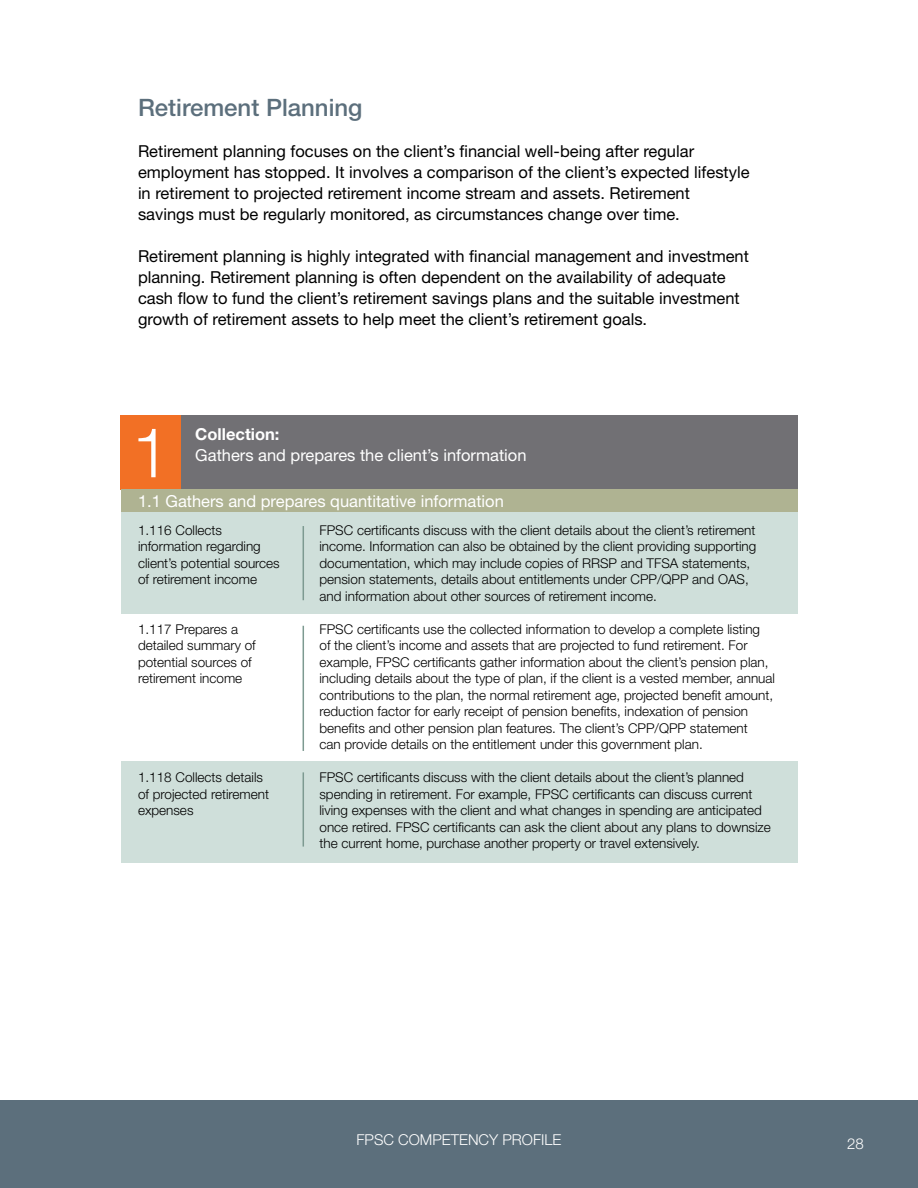
<style>
.page{position:relative;width:918px;height:1188px;background:#fff}
.page>*{position:absolute;margin:0;border:0;box-sizing:border-box;transform-origin:0 0}
.t1{font:300 69px "Helvetica Neue LT Std";color:#fff}
.t2{font:500 24px "Helvetica Neue LT Std";color:#5c6f7c}
.t3{font:16.5px/21px "Helvetica Neue LT Std";color:#000}
.t4{font:16.5px "Helvetica Neue LT Std";color:#fff}
.t5{font:700 16.5px "Helvetica Neue LT Std";color:#fff}
.t6{font:300 15px "Helvetica Neue LT Std";color:#fff}
.t7{font:300 13.5px/16.5px "Helvetica Neue LT Std";color:#000}
</style>
<div class="page">
<div style="left:0;top:1100px;width:918px;height:88px;background:#5c6f7c"></div>
<div style="left:121px;top:512px;width:676px;height:101px;background:#cfdfda"></div>
<div style="left:121px;top:762px;width:676px;height:101px;background:#cfdfda"></div>
<div style="left:121px;top:415px;width:60px;height:75px;background:#f27025"></div>
<div style="left:181px;top:415px;width:616px;height:75px;background:#717074"></div>
<hr style="left:303px;top:626px;width:1px;height:125px;background:#7d9a91">
<hr style="left:303px;top:526px;width:1px;height:74px;background:#7d9a91">
<hr style="left:303px;top:772px;width:1px;height:75px;background:#7d9a91">
<div style="left:121px;top:490px;width:676px;height:22px;background:#afb392"></div>
<h2 class="t2" style="left:138px;top:93px;width:226px">Retirement Planning</h2>
<p class="t3" style="left:138px;top:141px;width:613px">Retirement planning focuses on the client’s financial well-being after regular employment has stopped. It involves a comparison of the client’s expected lifestyle in retirement to projected retirement income stream and assets. Retirement savings must be regularly monitored, as circumstances change over time.</p>
<p class="t3" style="left:138px;top:246px;width:612px">Retirement planning is highly integrated with financial management and investment planning. Retirement planning is often dependent on the availability of adequate cash flow to fund the client’s retirement savings plans and the suitable investment growth of retirement assets to help meet the client’s retirement goals.</p>
<h1 class="t1" style="left:132px;top:411px;width:40px">1</h1>
<p class="t5" style="left:195px;top:424px;width:86px">Collection:</p>
<p class="t4" style="left:195px;top:445px;width:333px">Gathers and prepares the client’s information</p>
<p class="t4" style="left:138px;top:491px;width:367px">1.1 Gathers and prepares quantitative information</p>
<p class="t7" style="left:138px;top:522px;width:143px">1.116 Collects information regarding client’s potential sources of retirement income</p>
<p class="t7" style="left:138px;top:621px;width:119px">1.117 Prepares a detailed summary of potential sources of retirement income</p>
<p class="t7" style="left:138px;top:769px;width:133px">1.118 Collects details of projected retirement expenses</p>
<p class="t7" style="left:320px;top:522px;width:438px">FPSC certificants discuss with the client details about the client’s retirement income. Information can also be obtained by the client providing supporting documentation, which may include copies of RRSP and TFSA statements, pension statements, details about entitlements under CPP/QPP and OAS, and information about other sources of retirement income.</p>
<p class="t7" style="left:320px;top:621px;width:457px">FPSC certificants use the collected information to develop a complete listing<br>of the client’s income and assets that are projected to fund retirement. For example, FPSC certificants gather information about the client’s pension plan, including details about the type of plan, if the client is a vested member, annual contributions to the plan, the normal retirement age, projected benefit amount, reduction factor for early receipt of pension benefits, indexation of pension benefits and other pension plan features. The client’s CPP/QPP statement<br>can provide details on the entitlement under this government plan.</p>
<p class="t7" style="left:320px;top:769px;width:453px">FPSC certificants discuss with the client details about the client’s planned spending in retirement. For example, FPSC certificants can discuss current living expenses with the client and what changes in spending are anticipated once retired. FPSC certificants can ask the client about any plans to downsize the current home, purchase another property or travel extensively.</p>
<p class="t6" style="left:357px;top:1130px;width:206px">FPSC COMPETENCY PROFILE</p>
<p class="t6" style="left:847px;top:1134px;width:18px">28</p>
</div>
